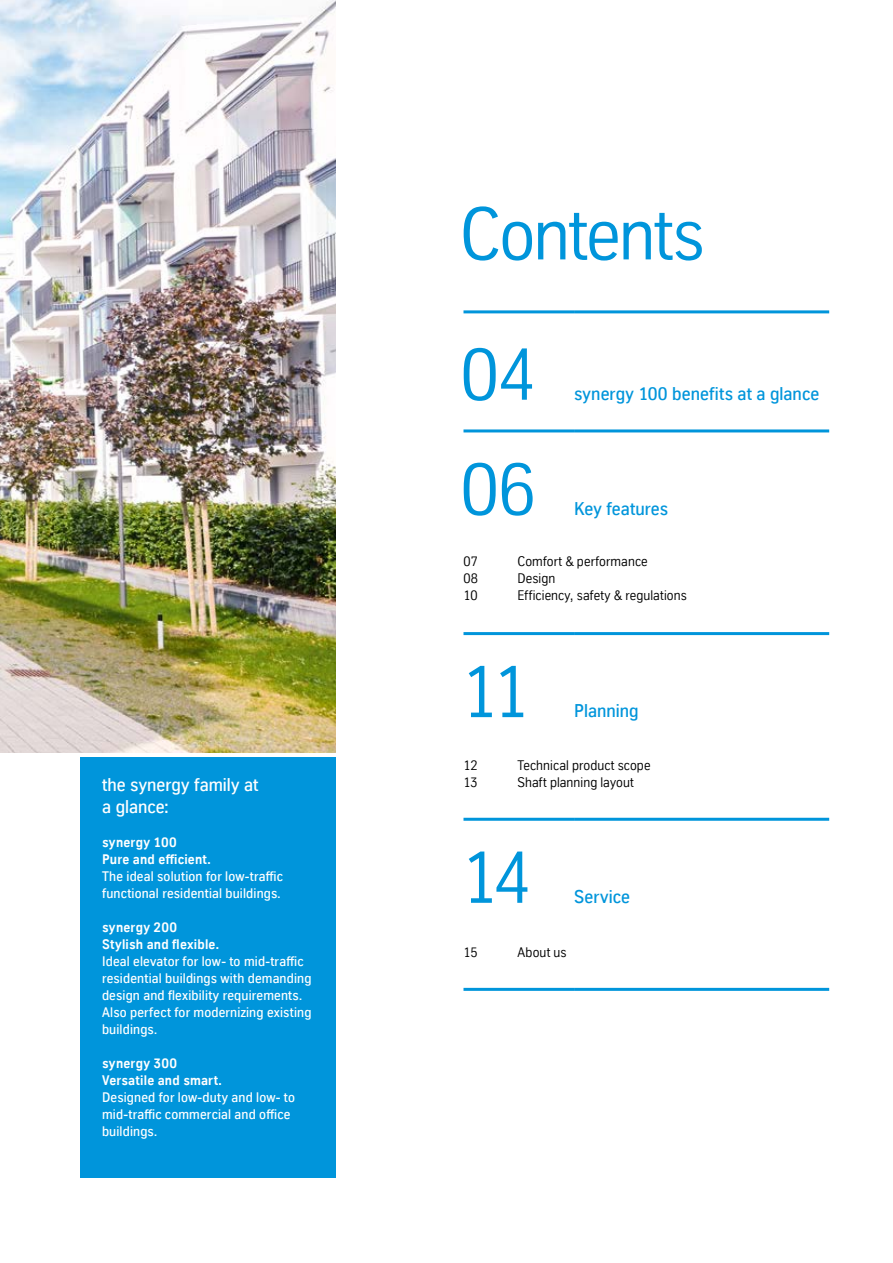
<style>
.page{position:relative;width:893px;height:1263px;background:#fff}
.page>*{position:absolute;margin:0;border:0;box-sizing:border-box;transform-origin:0 0}
.t1{font:72px/140.2px "TK Type";letter-spacing:-.025em;color:#0095db}
.t2{font:500 18px "TK Type";letter-spacing:.005em;color:#0095db}
.t3{font:500 18px/21.6px "TK Type";color:#fff}
.t4{font:500 13.5px/17px "TK Type";letter-spacing:.015em;color:#fff}
.t5{font:13.5px "TK Type";letter-spacing:.005em;color:#000}
.t6{font:700 13.5px/17px "TK Type";letter-spacing:.015em;color:#fff}
</style>
<div class="page">
<img style="left:0;top:0;width:336px;height:753px">
<hr style="left:463px;top:310px;width:111px;height:3px;background:#0095db">
<hr style="left:574px;top:310px;width:255px;height:3px;background:#0095db">
<hr style="left:463px;top:429px;width:111px;height:3px;background:#0095db">
<hr style="left:574px;top:429px;width:255px;height:3px;background:#0095db">
<hr style="left:463px;top:632px;width:111px;height:3px;background:#0095db">
<hr style="left:574px;top:632px;width:255px;height:3px;background:#0095db">
<hr style="left:463px;top:818px;width:111px;height:3px;background:#0095db">
<hr style="left:574px;top:818px;width:255px;height:3px;background:#0095db">
<hr style="left:463px;top:988px;width:111px;height:3px;background:#0095db">
<hr style="left:574px;top:988px;width:255px;height:3px;background:#0095db">
<div style="left:81px;top:757px;width:255px;height:421px;background:#0095db"></div>
<h2 class="t3" style="left:102px;top:774px;width:158px">the synergy family at a glance:</h2>
<p class="t6" style="left:102px;top:834px;width:110px">synergy 100<br>Pure and efficient.</p>
<p class="t4" style="left:102px;top:868px;width:182px">The ideal solution for low-traffic functional residential buildings.</p>
<p class="t6" style="left:102px;top:919px;width:118px">synergy 200<br>Stylish and flexible.</p>
<p class="t4" style="left:102px;top:953px;width:211px">Ideal elevator for low- to mid-traffic residential buildings with demanding design and flexibility requirements.<br>Also perfect for modernizing existing buildings.</p>
<p class="t6" style="left:102px;top:1055px;width:121px">synergy 300<br>Versatile and smart.</p>
<p class="t4" style="left:102px;top:1089px;width:194px">Designed for low-duty and low- to mid-traffic commercial and office buildings.</p>
<h1 class="t1" style="left:459px;top:164px;width:247px">Contents<br>04</h1>
<h2 class="t2" style="left:574px;top:383px;width:247px">synergy 100 benefits at a glance</h2>
<h1 class="t1" style="left:461px;top:419px;width:77px">06</h1>
<h2 class="t2" style="left:574px;top:498px;width:96px">Key features</h2>
<p class="t5" style="left:463px;top:553px;width:16px">07</p>
<p class="t5" style="left:517px;top:553px;width:132px">Comfort &amp; performance</p>
<p class="t5" style="left:463px;top:570px;width:16px">08</p>
<p class="t5" style="left:517px;top:570px;width:39px">Design</p>
<p class="t5" style="left:463px;top:587px;width:16px">10</p>
<p class="t5" style="left:517px;top:587px;width:171px">Efficiency, safety &amp; regulations</p>
<h1 class="t1" style="left:461px;top:622px;width:71px">11</h1>
<h2 class="t2" style="left:574px;top:701px;width:66px">Planning</h2>
<p class="t5" style="left:463px;top:757px;width:16px">12</p>
<p class="t5" style="left:517px;top:757px;width:135px">Technical product scope</p>
<p class="t5" style="left:463px;top:774px;width:16px">13</p>
<p class="t5" style="left:517px;top:774px;width:118px">Shaft planning layout</p>
<h1 class="t1" style="left:461px;top:807px;width:72px">14</h1>
<h2 class="t2" style="left:574px;top:886px;width:57px">Service</h2>
<p class="t5" style="left:463px;top:944px;width:16px">15</p>
<p class="t5" style="left:517px;top:944px;width:50px">About us</p>
</div>
